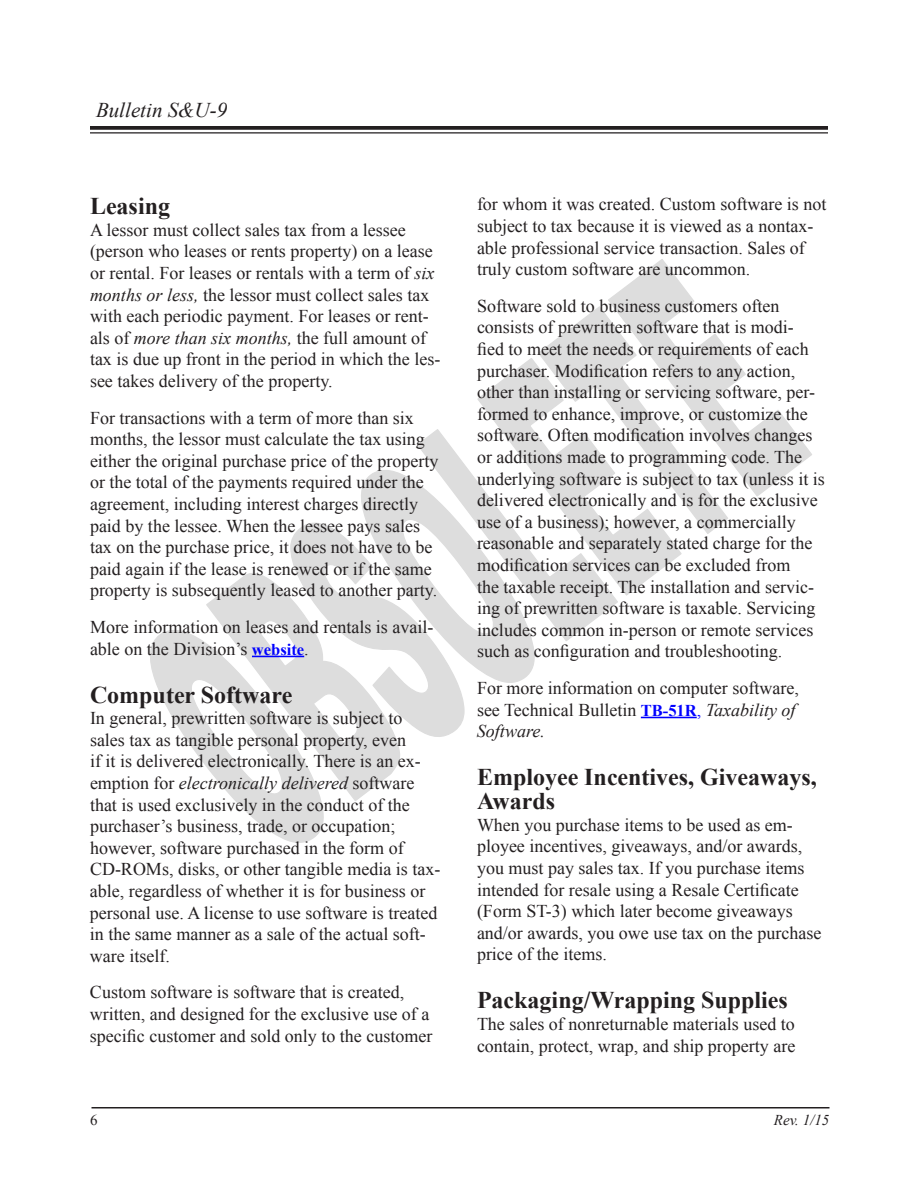
<style>
.page{position:relative;width:918px;height:1188px;background:#fff}
.page>*{position:absolute;margin:0;border:0;box-sizing:border-box;transform-origin:0 0}
.heading_2{font:700 24px/24px "Times New Roman";color:#231f20}
.t1{font:italic 21px "Times New Roman";color:#231f20}
.t2{font:18px/21.6px "Times New Roman";color:#231f20}
.t3{font:italic 15px "Times New Roman";color:#231f20}
.t4{font:15px "Times New Roman";color:#231f20}
.s1{font-style:italic}
.s2{font-weight:700;font-size:16.5px;color:#00f}
.s3{color:#00f}
</style>
<div class="page">
<svg style="left:150px;top:259px;width:662px;height:584px"></svg>
<hr style="left:92px;top:1107px;width:738px;height:1px;background:#231f20">
<svg style="left:90px;top:126px;width:738px;height:4px;fill:#231f20"></svg>
<hr style="left:90px;top:132px;width:738px;height:2px;background:#231f20">
<hr style="left:252px;top:656px;width:52px;height:1px;background:#00f">
<hr style="left:641px;top:717px;width:56px;height:1px;background:#00f">
<p class="t1" style="left:96px;top:95px;width:133px">Bulletin S&amp;U-9</p>
<p class="heading_2" style="left:90px;top:194px;width:82px">Leasing</p>
<p class="t2" style="left:90px;top:219px;width:352px">A lessor must collect sales tax from a lessee (person who leases or rents property) on a lease or rental. For leases or rentals with a term of <span class="s1">six months or less,</span> the lessor must collect sales tax with each periodic payment. For leases or rent‑ als of <span class="s1">more than six months,</span> the full amount of tax is due up front in the period in which the les‑ see takes delivery of the property.</p>
<p class="t2" style="left:90px;top:407px;width:350px">For transactions with a term of more than six months, the lessor must calculate the tax using either the original purchase price of the property or the total of the payments required under the agreement, including interest charges directly paid by the lessee. When the lessee pays sales tax on the purchase price, it does not have to be paid again if the lease is renewed or if the same property is subsequently leased to another party.</p>
<p class="t2" style="left:90px;top:616px;width:345px">More information on leases and rentals is avail‑ able on the Division’s <span class="s2">website</span>.</p>
<p class="heading_2" style="left:90px;top:682px;width:204px">Computer Software</p>
<p class="t2" style="left:90px;top:707px;width:352px">In general, prewritten software is subject to sales tax as tangible personal property, even<br>if it is delivered electronically. There is an ex‑ emption for <span class="s1">electronically delivered</span> software that is used exclusively in the conduct of the purchaser’s business, trade, or occupation; however, software purchased in the form of CD--ROMs, disks, or other tangible media is tax‑ able, regardless of whether it is for business or personal use. A license to use software is treated in the same manner as a sale of the actual soft‑ ware itself.</p>
<p class="t2" style="left:90px;top:981px;width:344px">Custom software is software that is created, written, and designed for the exclusive use of a specific customer and sold only to the customer</p>
<p class="t2" style="left:477px;top:193px;width:351px">for whom it was created. Custom software is not subject to tax because it is viewed as a nontax‑ able professional service transaction. Sales of truly custom software are uncommon.</p>
<p class="t2" style="left:477px;top:295px;width:349px">Software sold to business customers often consists of prewritten software that is modi‑ fied to meet the needs or requirements of each purchaser. Modification refers to any action, other than installing or servicing software, per‑ formed to enhance, improve, or customize the software. Often modification involves changes or additions made to programming code. The underlying software is subject to tax (unless it is delivered electronically and is for the exclusive use of a business); however, a commercially reasonable and separately stated charge for the modification services can be excluded from<br>the taxable receipt. The installation and servic‑ ing of prewritten software is taxable. Servicing includes common in-person or remote services such as configuration and troubleshooting.</p>
<p class="t2" style="left:477px;top:677px;width:323px">For more information on computer software, see Technical Bulletin <span class="s2">TB-51R</span><span class="s3">,</span> <span class="s1">Taxability of<br>Software.</span></p>
<p class="heading_2" style="left:477px;top:765px;width:341px">Employee Incentives, Giveaways,<br>Awards</p>
<p class="t2" style="left:477px;top:814px;width:346px">When you purchase items to be used as em&shy;ployee incentives, giveaways, and/or awards, you must pay sales tax. If you purchase items intended for resale using a Resale Certificate (Form ST‑3) which later become giveaways and/or awards, you owe use tax on the purchase price of the items.</p>
<p class="heading_2" style="left:477px;top:988px;width:312px">Packaging/Wrapping Supplies</p>
<p class="t2" style="left:477px;top:1013px;width:320px">The sales of nonreturnable materials used to contain, protect, wrap, and ship property are</p>
<p class="t4" style="left:90px;top:1110px;width:9px">6</p>
<p class="t3" style="left:774px;top:1110px;width:57px">Rev. 1/15</p>
</div>
